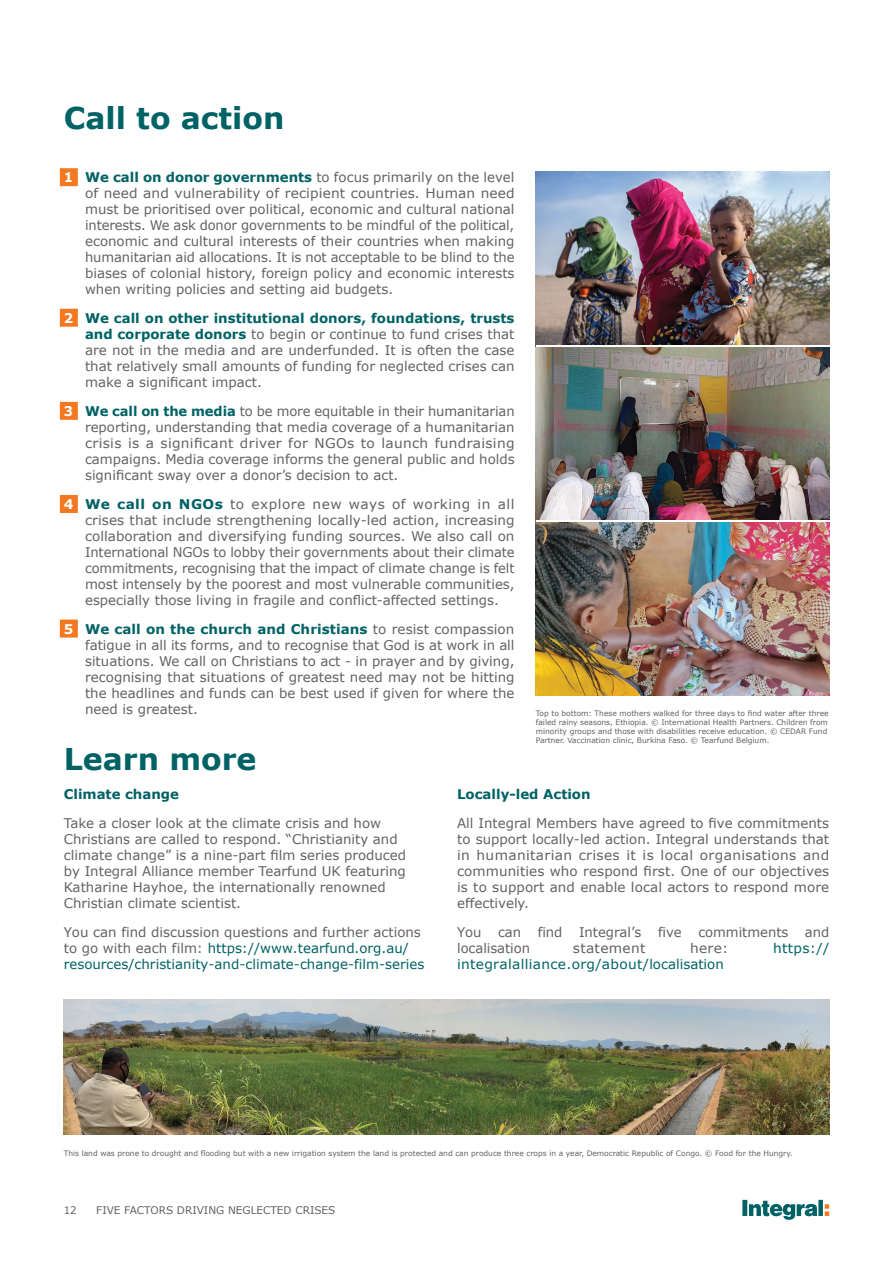
<style>
.page{position:relative;width:893px;height:1263px;background:#fff}
.page>*{position:absolute;margin:0;border:0;box-sizing:border-box;transform-origin:0 0}
.t1{font:700 30px "Verdana";color:#006265}
.t2{font:13.35px/16px "Verdana";color:#616264;text-align:justify}
.t3{font:13.35px/16px "Verdana";color:#006265}
.t4{font:13.35px "Verdana";letter-spacing:.02em;color:#006265}
.t5{font:700 13.35px "Verdana";color:#006265}
.t6{font:13.35px "Verdana";letter-spacing:.02em;color:#616264}
.t7{font:10.5px "Verdana";color:#616264}
.t8{font:7.5px/9px "Verdana";color:#616264}
.s1{font-weight:700;color:#fff}
.s2{font-weight:700;color:#006265}
.s3{color:#616264}
</style>
<div class="page">
<svg style="left:742px;top:1200px;width:87px;height:20px"></svg>
<div style="left:60px;top:168px;width:18px;height:18px;background:#f47820;border:2px solid #f47820"></div>
<div style="left:60px;top:309px;width:18px;height:18px;background:#f47820;border:2px solid #f47820"></div>
<div style="left:60px;top:402px;width:18px;height:18px;background:#f47820;border:2px solid #f47820"></div>
<div style="left:60px;top:495px;width:18px;height:18px;background:#f47820"></div>
<div style="left:60px;top:620px;width:18px;height:17px;background:#f47820"></div>
<img style="left:536px;top:172px;width:293px;height:523px">
<hr style="left:536px;top:346px;width:293px;height:1px;background:#fff">
<hr style="left:536px;top:520px;width:293px;height:1px;background:#fff">
<img style="left:64px;top:999px;width:765px;height:135px">
<h1 class="t1" style="left:64px;top:99px;width:222px">Call to action</h1>
<p class="t2" style="left:85px;top:169px;width:431px;text-indent:-21px"><span class="s1">1</span> <span class="s2">We call on donor governments</span> to focus primarily on the level of need and vulnerability of recipient countries. Human need must be prioritised over political, economic and cultural national interests. We ask donor governments to be mindful of the political, economic and cultural interests of their countries when making humanitarian aid allocations. It is not acceptable to be blind to the biases of colonial history, foreign policy and economic interests when writing policies and setting aid budgets.</p>
<p class="t2" style="left:85px;top:310px;width:431px;text-indent:-21px"><span class="s1">2</span> <span class="s2">We call on other institutional donors, foundations, trusts and corporate donors</span> to begin or continue to fund crises that are not in the media and are underfunded. It is often the case that relatively small amounts of funding for neglected crises can make a significant impact.</p>
<p class="t2" style="left:85px;top:403px;width:431px;text-indent:-21px"><span class="s1">3</span> <span class="s2">We call on the media</span> to be more equitable in their humanitarian reporting, understanding that media coverage of a humanitarian crisis is a significant driver for NGOs to launch fundraising campaigns. Media coverage informs the general public and holds significant sway over a donor’s decision to act.</p>
<p class="t2" style="left:85px;top:496px;width:431px;text-indent:-21px"><span class="s1">4</span> <span class="s2">We call on NGOs</span> to explore new ways of working in all crises that include strengthening locally-led action, increasing collaboration and diversifying funding sources. We also call on International NGOs to lobby their governments about their climate commitments, recognising that the impact of climate change is felt most intensely by the poorest and most vulnerable communities, especially those living in fragile and conflict-affected settings.</p>
<p class="t2" style="left:85px;top:621px;width:431px;text-indent:-21px"><span class="s1">5</span> <span class="s2">We call on the church and Christians</span> to resist compassion fatigue in all its forms, and to recognise that God is at work in all situations. We call on Christians to act - in prayer and by giving, recognising that situations of greatest need may not be hitting the headlines and funds can be best used if given for where the need is greatest.</p>
<p class="t8" style="left:536px;top:709px;width:294px">Top to bottom: These mothers walked for three days to find water after three failed rainy seasons, Ethiopia. © International Health Partners. Children from minority groups and those with disabilities receive education. © CEDAR Fund Partner. Vaccination clinic, Burkina Faso. © Tearfund Belgium.</p>
<h1 class="t1" style="left:64px;top:740px;width:194px">Learn more</h1>
<p class="t5" style="left:64px;top:785px;width:117px">Climate change</p>
<p class="t2" style="left:64px;top:815px;width:344px;text-align:left">Take a closer look at the climate crisis and how Christians are called to respond. “Christianity and climate change” is a nine-part film series produced by Integral Alliance member Tearfund UK featuring Katharine Hayhoe, the internationally renowned Christian climate scientist.</p>
<p class="t3" style="left:64px;top:924px;width:362px"><span class="s3">You can find discussion questions and further actions to go with each film:</span> https://www.tearfund.org.au/ resources/christianity-and-climate-change-film-series</p>
<p class="t5" style="left:457px;top:786px;width:135px">Locally-led Action</p>
<p class="t2" style="left:457px;top:815px;width:374px">All Integral Members have agreed to five commitments to support locally-led action. Integral understands that in humanitarian crises it is local organisations and communities who respond first. One of our objectives is to support and enable local actors to respond more effectively.</p>
<p class="t2" style="left:457px;top:924px;width:374px">You can find Integral’s five commitments and localisation</p>
<p class="t6" style="left:573px;top:940px;width:74px">statement</p>
<p class="t2" style="left:690px;top:940px;width:40px">here:</p>
<p class="t3" style="left:773px;top:940px;width:58px">https://</p>
<p class="t4" style="left:457px;top:956px;width:268px">integralalliance.org/about/localisation</p>
<p class="t8" style="left:64px;top:1149px;width:731px">This land was prone to drought and flooding but with a new irrigation system the land is protected and can produce three crops in a year, Democratic Republic of Congo. © Food for the Hungry.</p>
<p class="t7" style="left:64px;top:1203px;width:14px">12</p>
<p class="t7" style="left:96px;top:1203px;width:241px">FIVE FACTORS DRIVING NEGLECTED CRISES</p>
</div>
